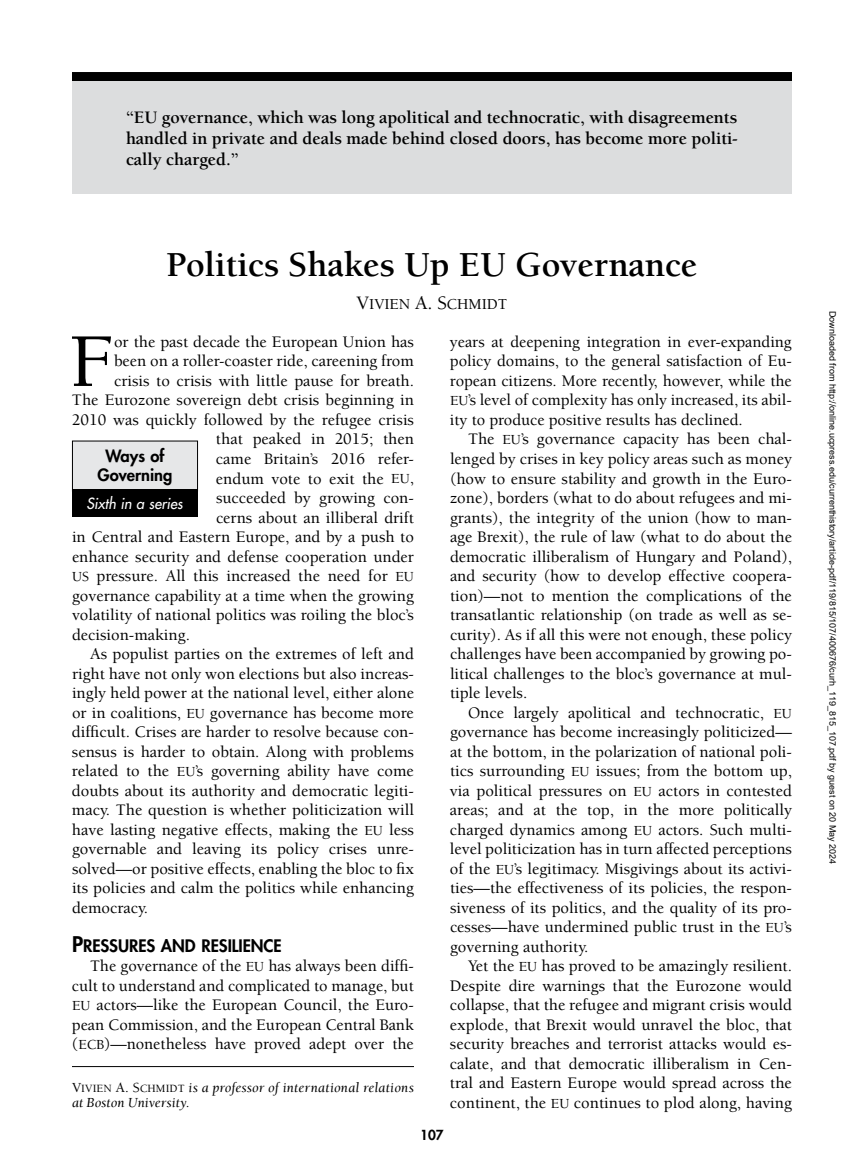
<style>
.page{position:relative;width:864px;height:1175px;background:#fff}
.page>*{position:absolute;margin:0;border:0;box-sizing:border-box;transform-origin:0 0}
.t1{font:500 77.85px "Berkeley";color:#000}
.t2{font:700 36px "Berkeley";letter-spacing:-.005em;color:#000}
.t3{font:700 18px/21px "Berkeley";letter-spacing:-.005em;color:#000;text-align:justify}
.t4{font:16.8px "Futura Heavy SC800";letter-spacing:-.005em;color:#000}
.t5{font:500 16.5px/19.5px "Berkeley";color:#000;text-align:justify}
.t6{font:800 16.5px/19.5px "Futura";color:#000;text-align:center}
.t7{font:15.6px "Berkeley Medium SC800";letter-spacing:-.005em;color:#000}
.t8{font:italic 15px "Futura";color:#fff;scale:.96 1}
.t9{font:italic 14.25px/15px "Berkeley";letter-spacing:.01em;color:#000}
.t10{font:800 13.5px "Futura";color:#000}
.t11{font:9px "Arial";color:#000}
.s1{font-size:19.5px}
.s2{font-size:14.25px}
.s3{font-size:21px}
.s4{font-family:"Berkeley Medium SC800";font-style:normal}
.s5{font-family:"Berkeley Medium SC800";font-style:normal;font-size:11.4px}
</style>
<div class="page">
<div style="left:72px;top:72px;width:720px;height:9px;background:#000"></div>
<div style="left:72px;top:81px;width:720px;height:113px;background:#dcddde"></div>
<hr style="left:72px;top:1066px;width:342px;height:1px;background:#000">
<div style="left:72px;top:441px;width:126px;height:50px;background:#e6e7e8"></div>
<div style="left:72px;top:440px;width:126px;height:51px;border:1px solid #000"></div>
<div style="left:72px;top:489px;width:126px;height:28px;background:#000"></div>
<p class="t3" style="left:126px;top:107px;width:613px">“EU governance, which was long apolitical and technocratic, with disagreements handled in private and deals made behind closed doors, has become more politi&shy;cally charged.”</p>
<h2 class="t2" style="left:166px;top:246px;width:533px">Politics Shakes Up EU Governance</h2>
<p class="t7" style="left:357px;top:296px;width:152px"><span class="s1">V</span>IVIEN <span class="s1">A. S</span>CHMIDT</p>
<h1 class="t1" style="left:69px;top:320px;width:46px">F</h1>
<p class="t5" style="left:114px;top:332px;width:301px">or the past decade the European Union has</p>
<p class="t5" style="left:114px;top:352px;width:301px">been on a roller-coaster ride, careening from</p>
<p class="t5" style="left:114px;top:371px;width:301px">crisis to crisis with little pause for breath.</p>
<p class="t5" style="left:72px;top:391px;width:343px">The Eurozone sovereign debt crisis beginning in</p>
<p class="t5" style="left:72px;top:410px;width:344px">2010 was quickly followed by the refugee crisis</p>
<p class="t5" style="left:216px;top:430px;width:200px">that peaked in 2015; then</p>
<p class="t5" style="left:216px;top:449px;width:199px">came Britain’s 2016 refer-</p>
<p class="t5" style="left:216px;top:469px;width:200px">endum vote to exit the <span class="s2">EU</span>,</p>
<p class="t5" style="left:216px;top:488px;width:199px">succeeded by growing con-</p>
<p class="t5" style="left:216px;top:508px;width:199px">cerns about an illiberal drift</p>
<p class="t5" style="left:72px;top:527px;width:343px">in Central and Eastern Europe, and by a push to</p>
<p class="t5" style="left:72px;top:547px;width:343px">enhance security and defense cooperation under</p>
<p class="t5" style="left:72px;top:566px;width:344px"><span class="s2">US</span> pressure. All this increased the need for <span class="s2">EU</span></p>
<p class="t5" style="left:72px;top:586px;width:343px">governance capability at a time when the growing</p>
<p class="t5" style="left:72px;top:605px;width:343px">volatility of national politics was roiling the bloc’s</p>
<p class="t5" style="left:72px;top:625px;width:119px">decision-making.</p>
<p class="t5" style="left:90px;top:644px;width:325px">As populist parties on the extremes of left and</p>
<p class="t5" style="left:72px;top:664px;width:343px">right have not only won elections but also increas-</p>
<p class="t5" style="left:72px;top:683px;width:344px">ingly held power at the national level, either alone</p>
<p class="t5" style="left:72px;top:703px;width:343px">or in coalitions, <span class="s2">EU</span> governance has become more</p>
<p class="t5" style="left:72px;top:722px;width:343px">difficult. Crises are harder to resolve because con-</p>
<p class="t5" style="left:72px;top:742px;width:344px">sensus is harder to obtain. Along with problems</p>
<p class="t5" style="left:72px;top:761px;width:343px">related to the <span class="s2">EU</span>’s governing ability have come</p>
<p class="t5" style="left:72px;top:781px;width:344px">doubts about its authority and democratic legiti-</p>
<p class="t5" style="left:72px;top:800px;width:343px">macy. The question is whether politicization will</p>
<p class="t5" style="left:72px;top:820px;width:344px">have lasting negative effects, making the <span class="s2">EU</span> less</p>
<p class="t5" style="left:72px;top:839px;width:343px">governable and leaving its policy crises unre-</p>
<p class="t5" style="left:72px;top:859px;width:344px">solved—or positive effects, enabling the bloc to fix</p>
<p class="t5" style="left:72px;top:878px;width:343px">its policies and calm the politics while enhancing</p>
<p class="t5" style="left:72px;top:898px;width:78px">democracy.</p>
<p class="t4" style="left:72px;top:934px;width:211px"><span class="s3">P</span>RESSURES AND RESILIENCE</p>
<p class="t5" style="left:72px;top:956px;width:344px;text-indent:18px">The governance of the <span class="s2">EU</span> has always been diffi&shy;cult to understand and complicated to manage, but <span class="s2">EU</span> actors—like the European Council, the Euro&shy;pean Commission, and the European Central Bank (<span class="s2">ECB</span>)—nonetheless have proved adept over the</p>
<p class="t6" style="left:98px;top:446px;width:77px">Ways of<br>Governing</p>
<p class="t8" style="left:87px;top:493px;width:102px">Sixth in a series</p>
<p class="t9" style="left:72px;top:1080px;width:344px"><span class="s4">V</span><span class="s5">IVIEN</span> <span class="s4">A. S</span><span class="s5">CHMIDT</span> is a professor of international relations at Boston University.</p>
<p class="t5" style="left:450px;top:332px;width:344px">years at deepening integration in ever-expanding policy domains, to the general satisfaction of Eu&shy;ropean citizens. More recently, however, while the <span class="s2">EU</span>’s level of complexity has only increased, its abil&shy;ity to produce positive results has declined.</p>
<p class="t5" style="left:450px;top:430px;width:344px;text-indent:18px">The <span class="s2">EU</span>’s governance capacity has been chal&shy;lenged by crises in key policy areas such as money (how to ensure stability and growth in the Euro&shy;zone), borders (what to do about refugees and mi&shy;grants), the integrity of the union (how to man&shy;age Brexit), the rule of law (what to do about the democratic illiberalism of Hungary and Poland), and security (how to develop effective coopera&shy;tion)—not to mention the complications of the transatlantic relationship (on trade as well as se&shy;curity). As if all this were not enough, these policy challenges have been accompanied by growing po&shy;litical challenges to the bloc’s governance at mul&shy;tiple levels.</p>
<p class="t5" style="left:450px;top:703px;width:344px;text-indent:18px">Once largely apolitical and technocratic, <span class="s2">EU </span>governance has become increasingly politicized— at the bottom, in the polarization of national poli&shy;tics surrounding <span class="s2">EU</span> issues; from the bottom up, via political pressures on <span class="s2">EU</span> actors in contested areas; and at the top, in the more politically charged dynamics among <span class="s2">EU</span> actors. Such multi&shy;level politicization has in turn affected perceptions of the <span class="s2">EU</span>’s legitimacy. Misgivings about its activi&shy;ties—the effectiveness of its policies, the respon&shy;siveness of its politics, and the quality of its pro&shy;cesses—have undermined public trust in the <span class="s2">EU</span>’s governing authority.</p>
<p class="t5" style="left:450px;top:956px;width:344px;text-indent:18px">Yet the <span class="s2">EU</span> has proved to be amazingly resilient.<br>Despite dire warnings that the Eurozone would collapse, that the refugee and migrant crisis would explode, that Brexit would unravel the bloc, that security breaches and terrorist attacks would es&shy;calate, and that democratic illiberalism in Cen&shy;tral and Eastern Europe would spread across the continent, the <span class="s2">EU</span> continues to plod along, having</p>
<p class="t10" style="left:420px;top:1125px;width:25px">107</p>
<p class="t11" style="left:836px;top:310px;width:555px;rotate:90deg">Downloaded from http://online.ucpress.edu/currenthistory/article-pdf/119/815/107/400676/curh_119_815_107.pdf by guest on 20 May 2024</p>
</div>
